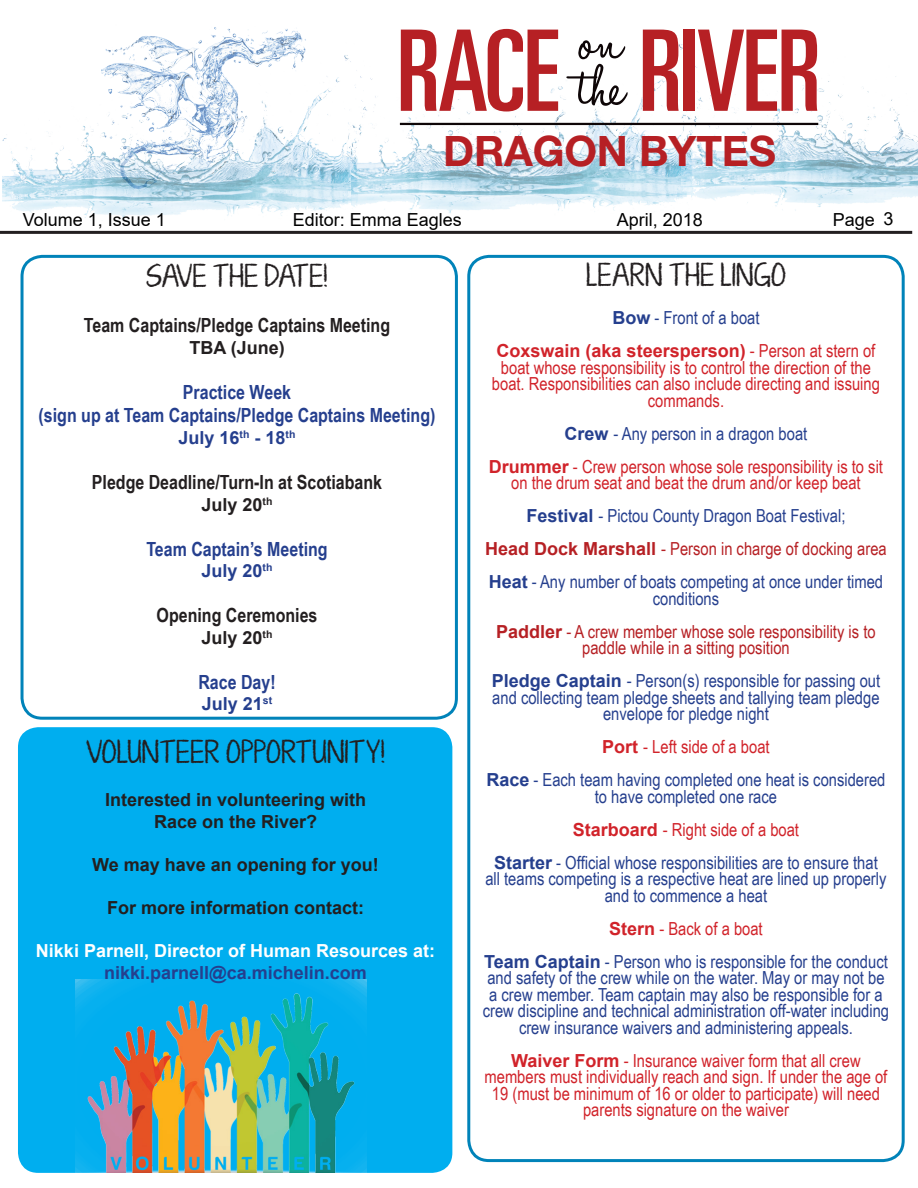
<style>
.page{position:relative;width:918px;height:1188px;background:#fff}
.page>*{position:absolute;margin:0;border:0;box-sizing:border-box;transform-origin:0 0}
.t1{font:700 42px "Helvetica Neue LT Std";letter-spacing:-.005em;color:#b62024}
.t2{font:24px "KG Ten Thousand Reasons";letter-spacing:.02em;color:#231f20}
.t3{font:24px "KG Ten Thousand Reasons";color:#231f20}
.t4{font:700 19.5px "Arial Narrow";color:#231f20}
.t5{font:700 19.5px/23.4px "Arial Narrow";color:#253f8e;text-align:center}
.t6{font:18px/16.5px "Arial Narrow";color:#253f8e;text-align:center}
.t7{font:18px/16.5px "Arial Narrow";color:#d1232a;text-align:center}
.t8{font:700 18px "Arial";color:#231f20}
.t9{font:18px/16.5px "Arial Narrow";color:#b62024;text-align:center}
.t10{font:700 18px "Arial";color:#253f8e}
.t11{font:18px "Arial";color:#000}
.t12{font:700 18px "Arial";color:#fff}
.s1{font-family:"Arial";font-weight:700}
</style>
<div class="page">
<img style="left:2px;top:27px;width:350px;height:192px">
<img style="left:352px;top:28px;width:330px;height:185px">
<img style="left:682px;top:29px;width:236px;height:182px">
<svg style="left:401px;top:29px;width:157px;height:83px"></svg>
<svg style="left:566px;top:40px;width:62px;height:66px"></svg>
<svg style="left:643px;top:30px;width:36px;height:81px"></svg>
<div style="left:683px;top:30px;width:11px;height:81px;background:#b62024"></div>
<svg style="left:698px;top:30px;width:119px;height:81px"></svg>
<hr style="left:400px;top:123px;width:418px;height:2px;background:#0e0607">
<hr style="left:0;top:231px;width:912px;height:3px;background:#231f20">
<div style="left:21px;top:255px;width:437px;height:465px;border:3px solid #0083b9;border-radius:20px"></div>
<div style="left:467px;top:255px;width:438px;height:907px;border:3px solid #0083b9;border-radius:20px"></div>
<div style="left:18px;top:727px;width:434px;height:446px;background:#00aeef;border-radius:20px"></div>
<img style="left:76px;top:979px;width:290px;height:193px">
<h1 class="t1" style="left:443px;top:125px;width:334px">DRAGON BYTES</h1>
<p class="t11" style="left:23px;top:207px;width:145px">Volume 1, Issue 1</p>
<p class="t11" style="left:293px;top:207px;width:171px">Editor: Emma Eagles</p>
<p class="t11" style="left:617px;top:207px;width:88px">April, 2018</p>
<p class="t11" style="left:833px;top:207px;width:62px">Page 3</p>
<p class="t3" style="left:146px;top:258px;width:183px">SAVE THE DATE!</p>
<p class="t4" style="left:84px;top:311px;width:308px">Team Captains/Pledge Captains Meeting</p>
<p class="t8" style="left:189px;top:335px;width:97px">TBA (June)</p>
<p class="t5" style="left:39px;top:380px;width:398px">Practice Week<br>(sign up at Team Captains/Pledge Captains Meeting)</p>
<p class="t10" style="left:179px;top:425px;width:118px">July 16<sup>th</sup> - 18<sup>th</sup></p>
<p class="t4" style="left:92px;top:467px;width:292px">Pledge Deadline/Turn-In at Scotiabank</p>
<p class="t8" style="left:202px;top:492px;width:72px">July 20<sup>th</sup></p>
<p class="t5" style="left:146px;top:536px;width:183px">Team Captain’s Meeting</p>
<p class="t10" style="left:202px;top:558px;width:72px">July 20<sup>th</sup></p>
<p class="t4" style="left:157px;top:601px;width:162px">Opening Ceremonies</p>
<p class="t8" style="left:202px;top:625px;width:72px">July 20<sup>th</sup></p>
<p class="t5" style="left:198px;top:669px;width:79px">Race Day!</p>
<p class="t10" style="left:202px;top:691px;width:72px">July 21<sup>st</sup></p>
<p class="t2" style="left:586px;top:257px;width:201px">LEARN THE LINGO</p>
<p class="t6" style="left:612px;top:309px;width:149px"><span class="s1">Bow</span> - Front of a boat</p>
<p class="t7" style="left:492px;top:342px;width:390px"><span class="s1">Coxswain (aka steersperson)</span> - Person at stern of boat whose responsibility is to control the direction of the boat. Responsibilities can also include directing and issuing commands.</p>
<p class="t6" style="left:565px;top:424px;width:244px"><span class="s1">Crew</span> - Any person in a dragon boat</p>
<p class="t7" style="left:489px;top:457px;width:396px"><span class="s1">Drummer</span> - Crew person whose sole responsibility is to sit on the drum seat and beat the drum and/or keep beat</p>
<p class="t6" style="left:526px;top:507px;width:320px"><span class="s1">Festival</span> - Pictou County Dragon Boat Festival;</p>
<p class="t9" style="left:485px;top:540px;width:403px"><span class="s1">Head Dock Marshall</span> - Person in charge of docking area</p>
<p class="t6" style="left:489px;top:573px;width:396px"><span class="s1">Heat</span> - Any number of boats competing at once under timed conditions</p>
<p class="t9" style="left:496px;top:622px;width:381px"><span class="s1">Paddler</span> - A crew member whose sole responsibility is to paddle while in a sitting position</p>
<p class="t6" style="left:492px;top:672px;width:390px"><span class="s1">Pledge Captain</span> - Person(s) responsible for passing out and collecting team pledge sheets and tallying team pledge envelope for pledge night</p>
<p class="t7" style="left:602px;top:738px;width:169px"><span class="s1">Port</span> - Left side of a boat</p>
<p class="t6" style="left:486px;top:771px;width:401px"><span class="s1">Race</span> - Each team having completed one heat is considered to have completed one race</p>
<p class="t7" style="left:573px;top:820px;width:228px"><span class="s1">Starboard</span> - Right side of a boat</p>
<p class="t6" style="left:485px;top:853px;width:403px"><span class="s1">Starter</span> - Official whose responsibilities are to ensure that all teams competing is a respective heat are lined up properly and to commence a heat</p>
<p class="t7" style="left:609px;top:919px;width:155px"><span class="s1">Stern</span> - Back of a boat</p>
<p class="t6" style="left:483px;top:952px;width:408px"><span class="s1">Team Captain</span> - Person who is responsible for the conduct and safety of the crew while on the water. May or may not be a crew member. Team captain may also be responsible for a crew discipline and technical administration off-water including crew insurance waivers and administering appeals.</p>
<p class="t7" style="left:511px;top:1051px;width:351px"><span class="s1">Waiver Form</span> - Insurance waiver form that all crew</p>
<p class="t7" style="left:485px;top:1068px;width:404px">members must individually reach and sign. If under the age of<br>19 (must be minimum of 16 or older to participate) will need parents signature on the waiver</p>
<p class="t2" style="left:86px;top:734px;width:301px">VOLUNTEER OPPORTUNITY!</p>
<p class="t8" style="left:105px;top:787px;width:263px">Interested in volunteering with</p>
<p class="t8" style="left:154px;top:809px;width:165px">Race on the River?</p>
<p class="t8" style="left:92px;top:852px;width:288px">We may have an opening for you!</p>
<p class="t8" style="left:107px;top:895px;width:259px">For more information contact:</p>
<p class="t12" style="left:36px;top:938px;width:401px">Nikki Parnell, Director of Human Resources at:</p>
<p class="t10" style="left:104px;top:960px;width:264px">nikki.parnell@ca.michelin.com</p>
</div>
